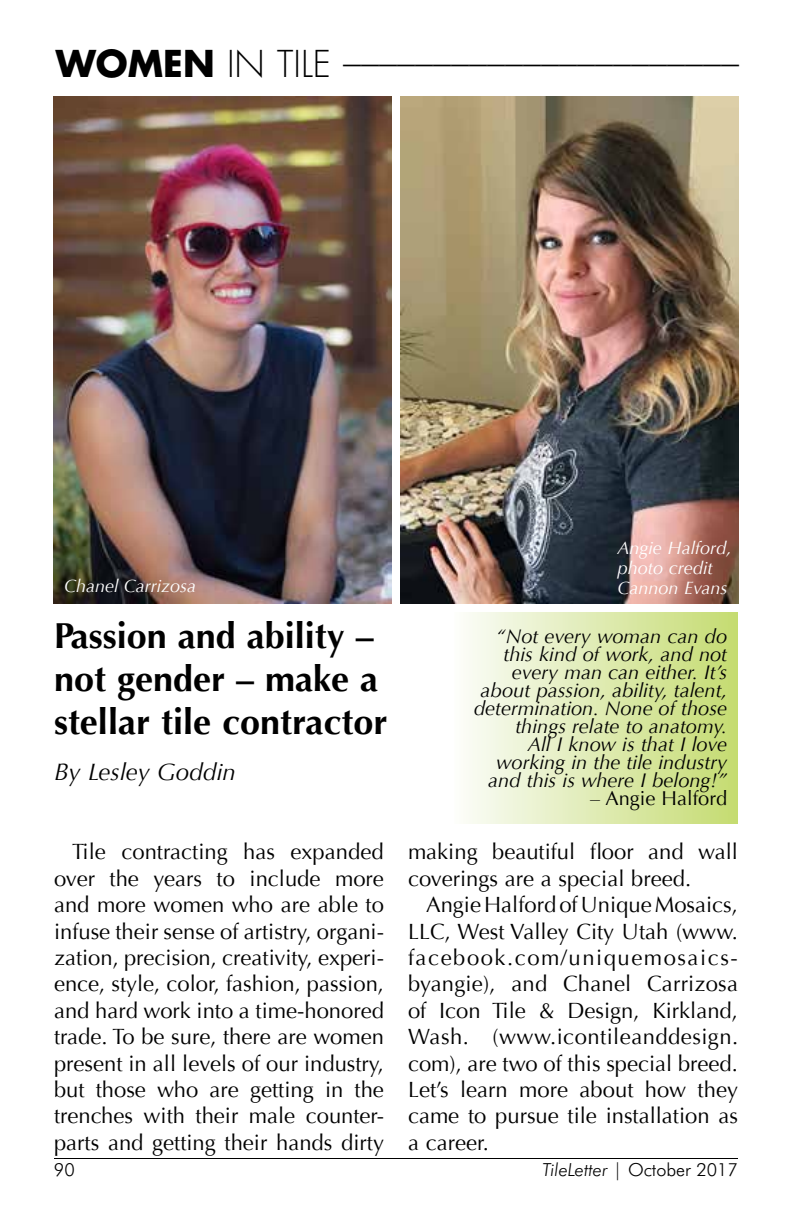
<style>
.page{position:relative;width:792px;height:1224px;background:#fff}
.page>*{position:absolute;margin:0;border:0;box-sizing:border-box;transform-origin:0 0}
.t1{font:700 36px/43.2px "Optima";color:#000}
.t2{font:300 36px "Futura";color:#000}
.t3{font:italic 24px "Optima";color:#000}
.t4{font:22px/26.4px "Optima";color:#000;text-align:justify}
.t5{font:italic 20px/18px "Optima";color:#000;text-align:right}
.t6{font:20px "Optima";color:#000}
.t7{font:italic 18px/20px "Optima";color:#fff}
.t8{font:300 18px "Futura BT";color:#000}
.s1{font-weight:700}
.s2{font-style:italic}
</style>
<div class="page">
<img style="left:54px;top:97px;width:337px;height:506px">
<img style="left:401px;top:97px;width:338px;height:506px">
<div style="left:454px;top:612px;width:284px;height:211px;background:linear-gradient(to right,#fbfdfa,#c5db70)"></div>
<hr style="left:54px;top:1158px;width:684px;height:1px;background:#000">
<h1 class="t2" style="left:56px;top:40px;width:685px"><span class="s1">WOMEN</span> IN TILE ––––––––––––––––––––––</h1>
<p class="t7" style="left:618px;top:538px;width:115px">Angie Halford, photo credit</p>
<p class="t7" style="left:64px;top:576px;width:134px">Chanel Carrizosa</p>
<p class="t7" style="left:618px;top:578px;width:112px">Cannon Evans</p>
<h1 class="t1" style="left:54px;top:614px;width:335px">Passion and ability – not gender – make a stellar tile contractor</h1>
<p class="t3" style="left:54px;top:758px;width:183px">By Lesley Goddin</p>
<p class="t5" style="left:474px;top:627px;width:255px">“Not every woman can do this kind of work, and not every man can either. It’s about passion, ability, talent, determination. None of those things relate to anatomy.<br>All I know is that I love working in the tile industry and this is where I belong!”</p>
<p class="t6" style="left:590px;top:787px;width:139px">– Angie Halford</p>
<p class="t4" style="left:54px;top:839px;width:332px;text-indent:18px">Tile contracting has expanded over the years to include more and more women who are able to infuse their sense of artistry, organi&shy;zation, precision, creativity, experi&shy;ence, style, color, fashion, passion, and hard work into a time-honored trade. To be sure, there are women present in all levels of our industry, but those who are getting in the trenches with their male counter&shy;parts and getting their hands dirty</p>
<p class="t4" style="left:408px;top:839px;width:331px">making beautiful floor and wall coverings are a special breed.</p>
<p class="t4" style="left:408px;top:892px;width:332px;text-indent:18px">Angie Halford of Unique Mosaics, LLC, West Valley City Utah (www. facebook.com/uniquemosaics&shy;byangie), and Chanel Carrizosa of Icon Tile &amp; Design, Kirkland, Wash. (www.icontileanddesign. com), are two of this special breed.<br>Let’s learn more about how they came to pursue tile installation as a career.</p>
<p class="t8" style="left:54px;top:1158px;width:22px">90</p>
<p class="t8" style="left:543px;top:1158px;width:197px"><span class="s2">TileLetter</span> | October 2017</p>
</div>
